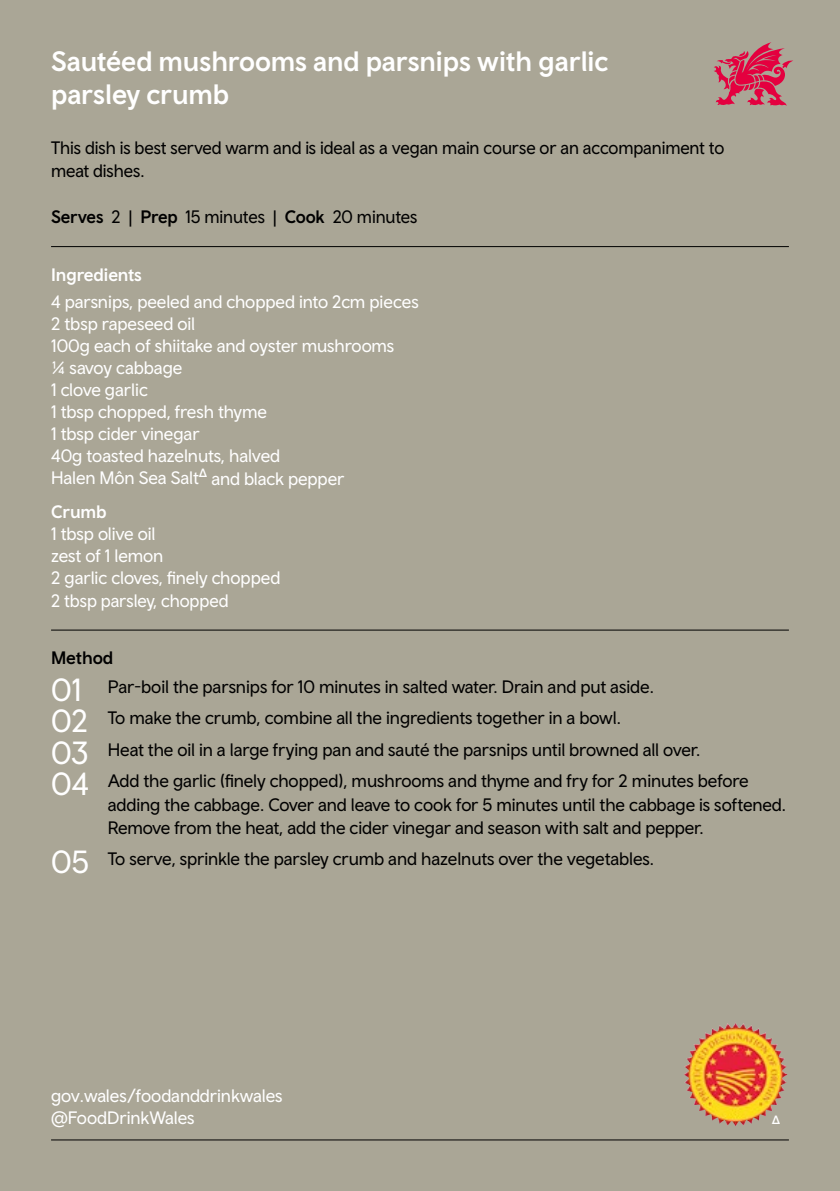
<style>
.page{position:relative;width:840px;height:1191px;background:#fff}
.page>*{position:absolute;margin:0;border:0;box-sizing:border-box;transform-origin:0 0}
.t1{font:500 28px/33.6px "Wales Sans Body";color:#fff}
.t2{font:18px/23px "Wales Sans Body";letter-spacing:-.01em;color:#000}
.t3{font:18px/22px "Wales Sans Body";letter-spacing:-.005em;color:#fff}
.t4{font:500 18px "Wales Sans Body";letter-spacing:-.005em;color:#fff}
.t5{font:500 12px "Wales Sans Body";color:#fff}
.s1{font-weight:500}
.s2{font-size:32px;color:#fff}
</style>
<div class="page">
<div style="left:0;top:0;width:839px;height:1191px;background:#aaa696"></div>
<hr style="left:51px;top:246px;width:737px;height:1px;background:#000">
<hr style="left:51px;top:629px;width:737px;height:1px;background:#000">
<hr style="left:51px;top:1139px;width:737px;height:1px;background:#000">
<svg style="left:714px;top:42px;width:78px;height:64px"></svg>
<img style="left:684px;top:1023px;width:51px;height:48px">
<h1 class="t1" style="left:51px;top:43px;width:559px">Sautéed mushrooms and parsnips with garlic parsley crumb</h1>
<p class="t2" style="left:51px;top:136px;width:674px">This dish is best served warm and is ideal as a vegan main course or an accompaniment to meat dishes.</p>
<p class="t2" style="left:51px;top:205px;width:368px"><span class="s1">Serves</span> 2 | <span class="s1">Prep</span> 15 minutes | <span class="s1">Cook</span> 20 minutes</p>
<p class="t4" style="left:51px;top:263px;width:92px">Ingredients</p>
<p class="t3" style="left:51px;top:291px;width:369px">4 parsnips, peeled and chopped into 2cm pieces<br>2 tbsp rapeseed oil<br>100g each of shiitake and oyster mushrooms<br>¼ savoy cabbage<br>1 clove garlic<br>1 tbsp chopped, fresh thyme<br>1 tbsp cider vinegar<br>40g toasted hazelnuts, halved<br>Halen Môn Sea Salt<sup>∆</sup> and black pepper</p>
<p class="t4" style="left:51px;top:501px;width:57px">Crumb</p>
<p class="t3" style="left:51px;top:522px;width:230px">1 tbsp olive oil<br>zest of 1 lemon<br>2 garlic cloves, finely chopped<br>2 tbsp parsley, chopped</p>
<p class="t2" style="left:51px;top:643px;width:604px;line-height:28.6px"><span class="s1">Method<br></span><span class="s2">01</span> Par-boil the parsnips for 10 minutes in salted water. Drain and put aside.</p>
<p class="t2" style="left:51px;top:702px;width:698px;line-height:31.6px"><span class="s2">02</span> To make the crumb, combine all the ingredients together in a bowl.<br><span class="s2">03</span> Heat the oil in a large frying pan and sauté the parsnips until browned all over.<br><span class="s2">04</span> Add the garlic (finely chopped), mushrooms and thyme and fry for 2 minutes before</p>
<p class="t2" style="left:108px;top:792px;width:679px">adding the cabbage. Cover and leave to cook for 5 minutes until the cabbage is softened.<br>Remove from the heat, add the cider vinegar and season with salt and pepper.</p>
<p class="t2" style="left:51px;top:847px;width:604px"><span class="s2">05</span> To serve, sprinkle the parsley crumb and hazelnuts over the vegetables.</p>
<p class="t3" style="left:51px;top:1083px;width:233px">gov.wales/foodanddrinkwales @FoodDrinkWales</p>
<p class="t5" style="left:771px;top:1112px;width:10px">∆</p>
</div>
